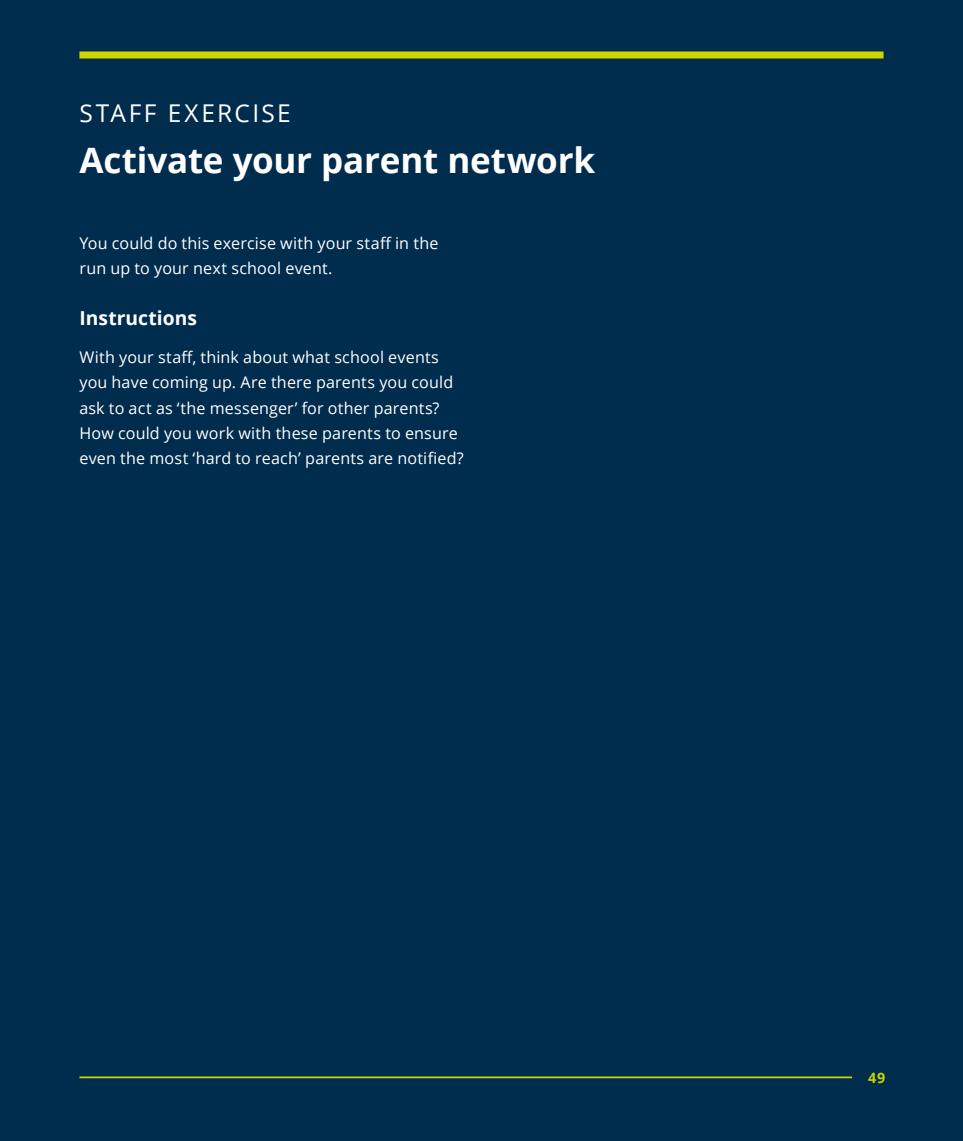
<style>
.page{position:relative;width:963px;height:1141px;background:#fff}
.page>*{position:absolute;margin:0;border:0;box-sizing:border-box;transform-origin:0 0}
.t1{font:700 35px "Open Sans";letter-spacing:-.005em;color:#fff}
.t2{font:24.5px "Open Sans";letter-spacing:.095em;color:#fff}
.t3{font:700 19.25px "Open Sans";color:#fff}
.t4{font:16.1px/25.4px "Open Sans";letter-spacing:.01em;color:#fff}
.t5{font:700 14.35px "Open Sans";color:#cdd500}
</style>
<div class="page">
<div style="left:0;top:0;width:962px;height:1141px;background:#002c4d"></div>
<div style="left:79px;top:52px;width:804px;height:7px;background:#cdd500"></div>
<hr style="left:79px;top:1076px;width:773px;height:2px;background:#cdd500">
<h2 class="t2" style="left:79px;top:96px;width:213px">STAFF EXERCISE</h2>
<h1 class="t1" style="left:79px;top:135px;width:517px">Activate your parent network</h1>
<p class="t4" style="left:79px;top:230px;width:360px">You could do this exercise with your staff in the run up to your next school event.</p>
<p class="t3" style="left:79px;top:304px;width:119px">Instructions</p>
<p class="t4" style="left:79px;top:344px;width:386px">With your staff, think about what school events you have coming up. Are there parents you could ask to act as ‘the messenger’ for other parents?<br>How could you work with these parents to ensure even the most ‘hard to reach’ parents are notified?</p>
<p class="t5" style="left:868px;top:1068px;width:19px">49</p>
</div>
